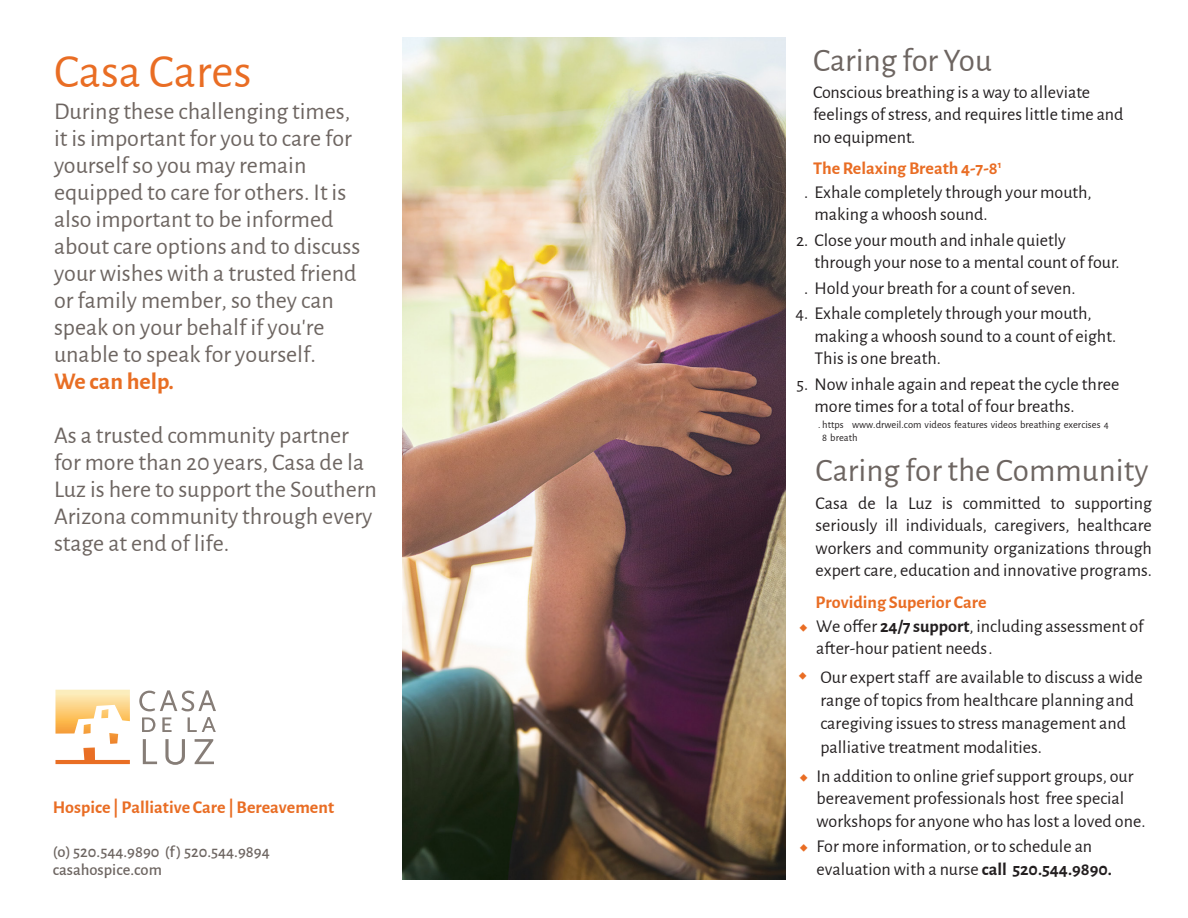
<style>
.page{position:relative;width:1188px;height:918px;background:#fff}
.page>*{position:absolute;margin:0;border:0;box-sizing:border-box;transform-origin:0 0}
.t1{font:48px "Alegreya Sans";color:#e96d24}
.t2{font:33px "Alegreya Sans";color:#6d6561}
.t3{font:24px/27px "Alegreya Sans";color:#6d6561}
.t4{font:700 24px "Alegreya Sans";color:#e86e24}
.t5{font:18px/22.5px "Alegreya Sans";color:#231f20}
.t6{font:700 18px "Alegreya Sans";color:#e96d24}
.t7{font:500 16.5px/18px "Alegreya Sans";color:#6d6561}
.t8{font:10.5px/13.2px "Alegreya Sans";color:#231f20}
.s1{color:#e96d24}
.s2{font-weight:700}
</style>
<div class="page">
<img style="left:402px;top:38px;width:384px;height:842px">
<div style="left:54px;top:688px;width:77px;height:78px;background:#fdf8ea"></div>
<svg style="left:143px;top:739px;width:71px;height:26px"></svg>
<svg style="left:142px;top:717px;width:74px;height:15px"></svg>
<svg style="left:139px;top:690px;width:77px;height:21px"></svg>
<svg style="left:55px;top:690px;width:75px;height:74px;background:#fbdfb9"></svg>
<h1 class="t1" style="left:54px;top:39px;width:199px">Casa Cares</h1>
<p class="t3" style="left:54px;top:96px;width:308px">During these challenging times, it is important for you to care for yourself so you may remain equipped to care for others. It is also important to be informed about care options and to discuss your wishes with a trusted friend or family member, so they can speak on your behalf if you're unable to speak for yourself.</p>
<h3 class="t4" style="left:54px;top:363px;width:121px">We can help.</h3>
<h3 class="t3" style="left:54px;top:420px;width:324px">As a trusted community partner for more than 20 years, Casa de la<br>Luz is here to support the Southern<br>Arizona community through every stage at end of life.</h3>
<p class="t6" style="left:53px;top:794px;width:283px">Hospice | Palliative Care | Bereavement</p>
<p class="t7" style="left:53px;top:842px;width:219px">(o) 520.544.9890 (f) 520.544.9894 casahospice.com</p>
<h2 class="t2" style="left:813px;top:38px;width:180px">Caring for You</h2>
<p class="t5" style="left:813px;top:80px;width:312px">Conscious breathing is a way to alleviate feelings of stress, and requires little time and no equipment.</p>
<p class="t6" style="left:813px;top:155px;width:190px">The Relaxing Breath 4-7-8<sup>1</sup></p>
<p class="t5" style="left:815px;top:180px;width:279px;text-indent:-17px">1. Exhale completely through your mouth, making a whoosh sound.</p>
<p class="t5" style="left:815px;top:228px;width:306px;text-indent:-19px">2. Close your mouth and inhale quietly through your nose to a mental count of four.</p>
<p class="t5" style="left:797px;top:276px;width:280px">3. Hold your breath for a count of seven.</p>
<p class="t5" style="left:815px;top:301px;width:303px;text-indent:-19px">4. Exhale completely through your mouth, making a whoosh sound to a count of eight.<br>This is one breath.</p>
<p class="t5" style="left:815px;top:372px;width:306px;text-indent:-18px">5. Now inhale again and repeat the cycle three more times for a total of four breaths.</p>
<p class="t8" style="left:815px;top:418px;width:299px">1. https://www.drweil.com/videos-features/videos/breathing-exercises-4-<br>7-8-breath/</p>
<h2 class="t2" style="left:816px;top:448px;width:334px">Caring for the Community</h2>
<p class="t5" style="left:816px;top:491px;width:338px;text-align:justify">Casa de la Luz is committed to supporting seriously ill individuals, caregivers, healthcare workers and community organizations through expert care, education and innovative programs.</p>
<p class="t6" style="left:816px;top:589px;width:172px">Providing Superior Care</p>
<p class="t5" style="left:816px;top:614px;width:329px;text-indent:-17px"><span class="s1">◆</span> We offer <span class="s2">24/7 support</span>, including assessment of after-hour patient needs.</p>
<p class="t5" style="left:820px;top:665px;width:324px;line-height:23.2px;text-indent:-22px"><sup>◆</sup> Our expert staff are available to discuss a wide range of topics from healthcare planning and caregiving issues to stress management and palliative treatment modalities.</p>
<p class="t5" style="left:816px;top:764px;width:330px;text-indent:-17px"><span class="s1">◆</span> In addition to online grief support groups, our bereavement professionals host free special workshops for anyone who has lost a loved one.</p>
<p class="t5" style="left:816px;top:834px;width:297px;text-indent:-17px"><span class="s1">◆</span> For more information, or to schedule an evaluation with a nurse <span class="s2">call 520.544.9890.</span></p>
</div>
